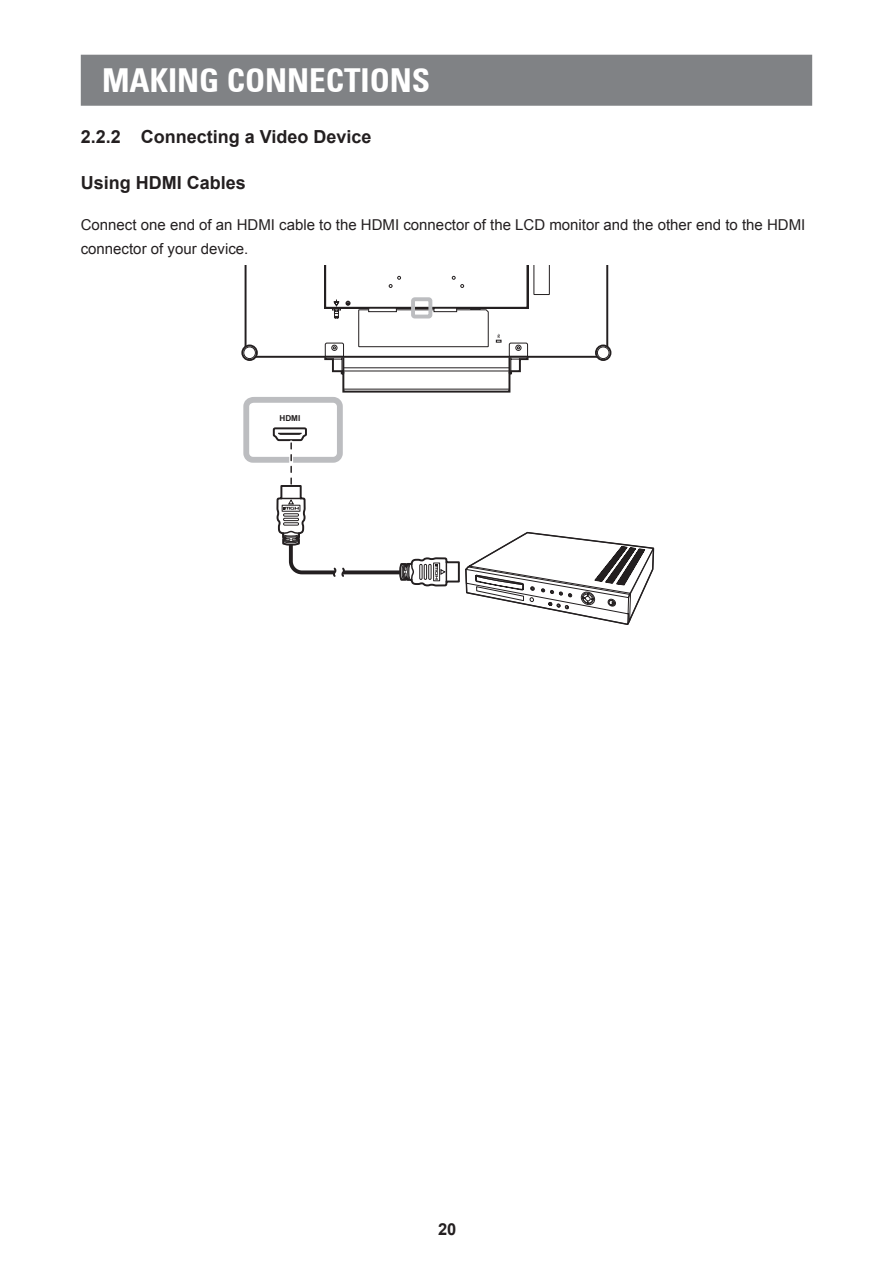
<style>
.page{position:relative;width:893px;height:1263px;background:#fff}
.page>*{position:absolute;margin:0;border:0;box-sizing:border-box;transform-origin:0 0}
.t1{font:700 condensed 33px "Univers 67";color:#fff}
.Head2_NonTOC{font:700 18px "Arial";color:#231f20}
.Head3_TOC{font:700 18px "Arial";color:#231f20}
.t2{font:700 16.5px "Arial";color:#231f20}
.Body{font:15px/24px "Arial";color:#231f20}
.t3{font:700 8.25px "Arial";color:#231f20}
</style>
<div class="page">
<div style="left:81px;top:55px;width:731px;height:51px;background:#808285;border:2px solid #808285"></div>
<svg style="left:241px;top:266px;width:413px;height:359px"></svg>
<h1 class="t1" style="left:102px;top:60px;width:330px">MAKING CONNECTIONS</h1>
<p class="Head2_NonTOC" style="left:81px;top:125px;width:292px">2.2.2 Connecting a Video Device</p>
<p class="Head3_TOC" style="left:81px;top:171px;width:167px">Using HDMI Cables</p>
<p class="Body" style="left:81px;top:213px;width:726px">Connect one end of an HDMI cable to the HDMI connector of the LCD monitor and the other end to the HDMI connector of your device.</p>
<p class="t3" style="left:279px;top:412px;width:22px">HDMI</p>
<p class="t2" style="left:438px;top:1218px;width:20px">20</p>
</div>
